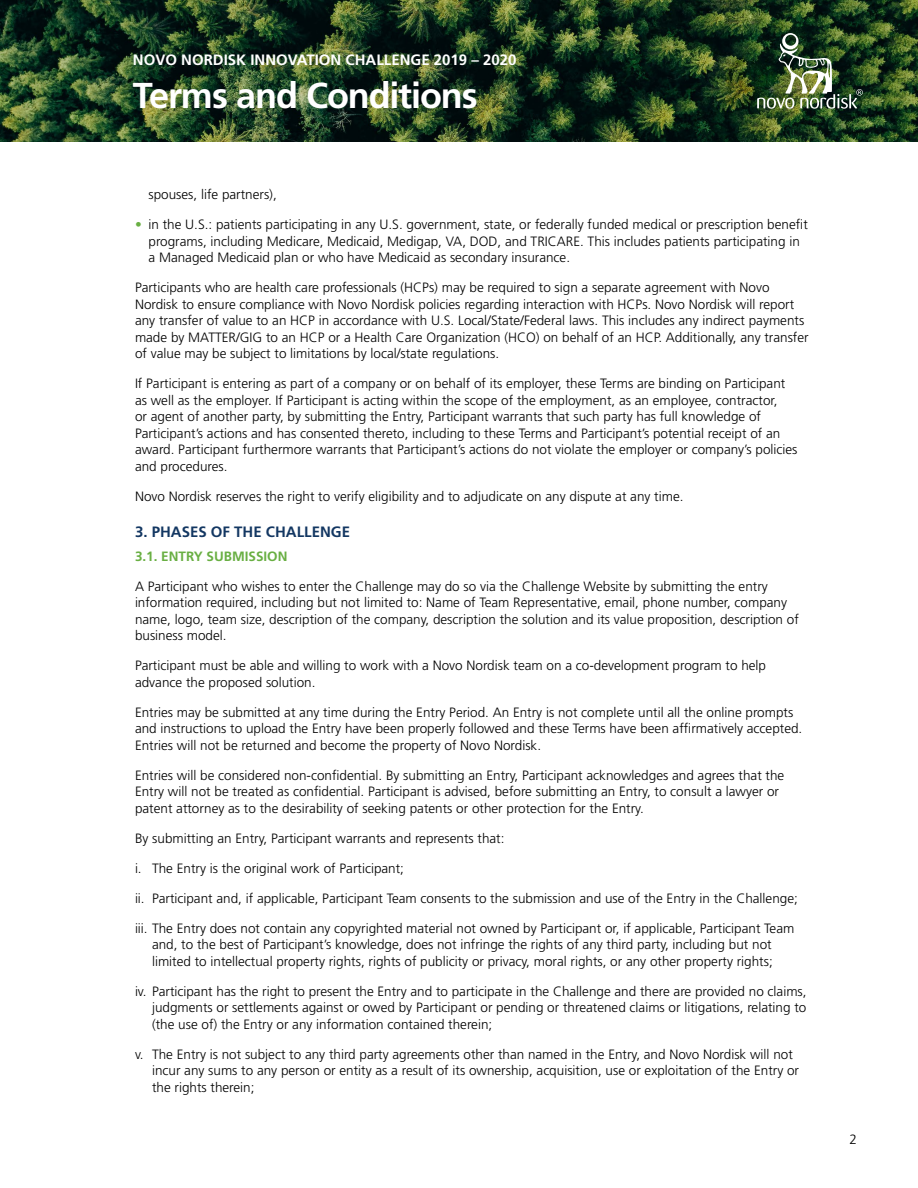
<style>
.page{position:relative;width:918px;height:1188px;background:#fff}
.page>*{position:absolute;margin:0;border:0;box-sizing:border-box;transform-origin:0 0}
.t1{font:700 36px "Frutiger";letter-spacing:-.03em;color:#fff}
.t2{font:700 15px "Frutiger";color:#fff}
.t3{font:700 15px "Frutiger";color:#133762}
.t4{font:300 13.5px/16.5px "Frutiger";color:#000}
.t5{font:700 13.5px "Frutiger";color:#69af43}
.s1{font-weight:700;color:#69af43}
</style>
<div class="page">
<img style="left:0;top:0;width:918px;height:142px">
<img style="left:757px;top:33px;width:106px;height:76px">
<p class="t2" style="left:133px;top:50px;width:385px">NOVO NORDISK INNOVATION CHALLENGE 2019 – 2020</p>
<h1 class="t1" style="left:133px;top:74px;width:347px">Terms and Conditions</h1>
<p class="t4" style="left:148px;top:186px;width:130px">spouses, life partners),</p>
<p class="t4" style="left:148px;top:216px;width:661px;text-indent:-14px"><span class="s1">•</span> in the U.S.: patients participating in any U.S. government, state, or federally funded medical or prescription benefit programs, including Medicare, Medicaid, Medigap, VA, DOD, and TRICARE. This includes patients participating in a Managed Medicaid plan or who have Medicaid as secondary insurance.</p>
<p class="t4" style="left:135px;top:279px;width:675px">Participants who are health care professionals (HCPs) may be required to sign a separate agreement with Novo Nordisk to ensure compliance with Novo Nordisk policies regarding interaction with HCPs. Novo Nordisk will report any transfer of value to an HCP in accordance with U.S. Local/State/Federal laws. This includes any indirect payments made by MATTER/GIG to an HCP or a Health Care Organization (HCO) on behalf of an HCP. Additionally, any transfer of value may be subject to limitations by local/state regulations.</p>
<p class="t4" style="left:135px;top:375px;width:664px">If Participant is entering as part of a company or on behalf of its employer, these Terms are binding on Participant as well as the employer. If Participant is acting within the scope of the employment, as an employee, contractor,<br>or agent of another party, by submitting the Entry, Participant warrants that such party has full knowledge of Participant’s actions and has consented thereto, including to these Terms and Participant’s potential receipt of an award. Participant furthermore warrants that Participant’s actions do not violate the employer or company’s policies and procedures.</p>
<p class="t4" style="left:135px;top:488px;width:550px">Novo Nordisk reserves the right to verify eligibility and to adjudicate on any dispute at any time.</p>
<p class="t3" style="left:135px;top:523px;width:217px">3. PHASES OF THE CHALLENGE</p>
<p class="t5" style="left:135px;top:548px;width:154px">3.1. ENTRY SUBMISSION</p>
<p class="t4" style="left:135px;top:578px;width:665px">A Participant who wishes to enter the Challenge may do so via the Challenge Website by submitting the entry information required, including but not limited to: Name of Team Representative, email, phone number, company name, logo, team size, description of the company, description the solution and its value proposition, description of business model.</p>
<p class="t4" style="left:135px;top:657px;width:633px">Participant must be able and willing to work with a Novo Nordisk team on a co-development program to help advance the proposed solution.</p>
<p class="t4" style="left:135px;top:704px;width:669px">Entries may be submitted at any time during the Entry Period. An Entry is not complete until all the online prompts and instructions to upload the Entry have been properly followed and these Terms have been affirmatively accepted.<br>Entries will not be returned and become the property of Novo Nordisk.</p>
<p class="t4" style="left:135px;top:767px;width:651px">Entries will be considered non-confidential. By submitting an Entry, Participant acknowledges and agrees that the<br>Entry will not be treated as confidential. Participant is advised, before submitting an Entry, to consult a lawyer or patent attorney as to the desirability of seeking patents or other protection for the Entry.</p>
<p class="t4" style="left:135px;top:830px;width:371px">By submitting an Entry, Participant warrants and represents that:</p>
<p class="t4" style="left:135px;top:860px;width:271px">i. The Entry is the original work of Participant;</p>
<p class="t4" style="left:135px;top:890px;width:664px">ii. Participant and, if applicable, Participant Team consents to the submission and use of the Entry in the Challenge;</p>
<p class="t4" style="left:135px;top:920px;width:661px;text-align:center">iii. The Entry does not contain any copyrighted material not owned by Participant or, if applicable, Participant Team and, to the best of Participant’s knowledge, does not infringe the rights of any third party, including but not limited to intellectual property rights, rights of publicity or privacy, moral rights, or any other property rights;</p>
<p class="t4" style="left:152px;top:983px;width:656px;text-align:justify;text-indent:-17px">iv. Participant has the right to present the Entry and to participate in the Challenge and there are provided no claims, judgments or settlements against or owed by Participant or pending or threatened claims or litigations, relating to (the use of) the Entry or any information contained therein;</p>
<p class="t4" style="left:152px;top:1046px;width:649px;text-indent:-17px">v. The Entry is not subject to any third party agreements other than named in the Entry, and Novo Nordisk will not incur any sums to any person or entity as a result of its ownership, acquisition, use or exploitation of the Entry or the rights therein;</p>
<p class="t4" style="left:849px;top:1131px;width:9px">2</p>
</div>
